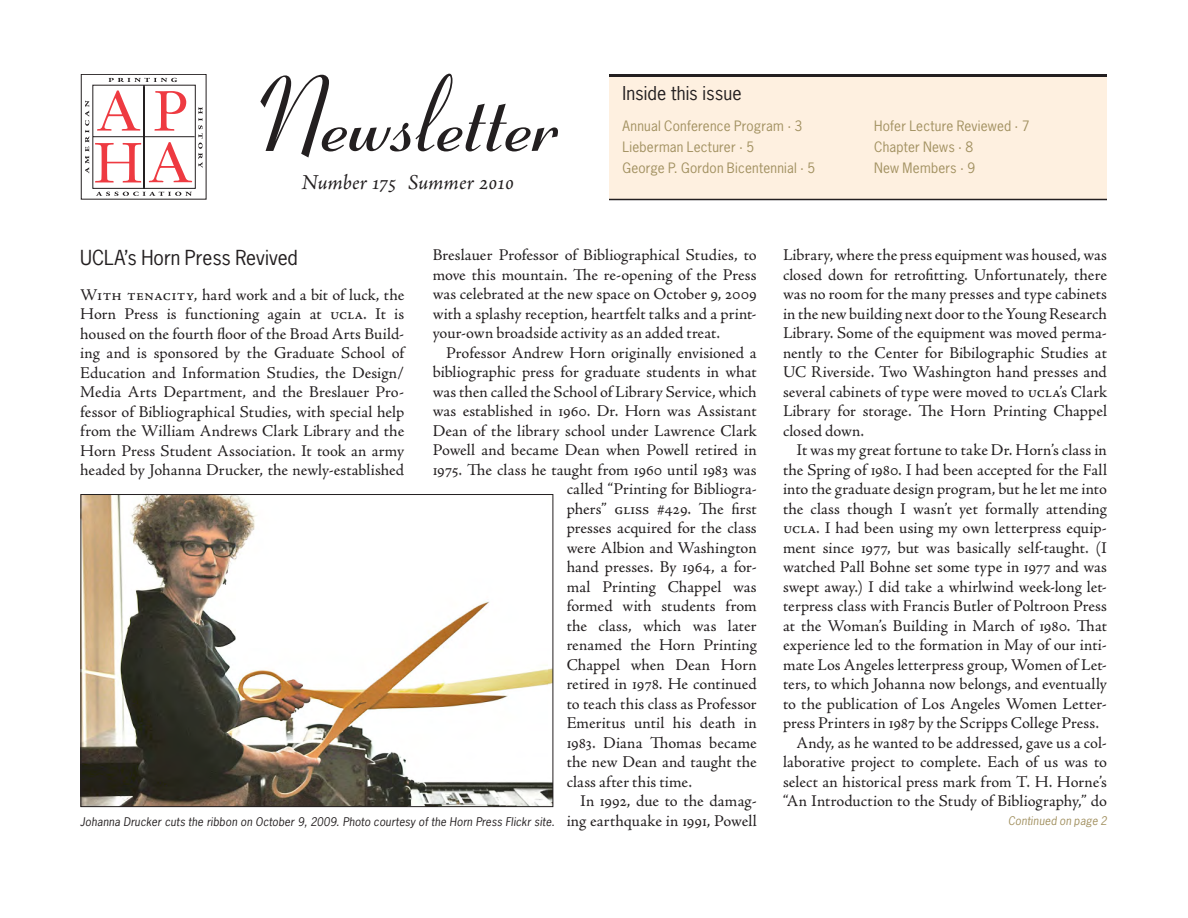
<style>
.page{position:relative;width:1188px;height:918px;background:#fff}
.page>*{position:absolute;margin:0;border:0;box-sizing:border-box;transform-origin:0 0}
.t1{font:italic 21.6px "Adobe Jenson Pro";letter-spacing:-.005em;color:#231f20}
.headline{font:19.5px "News Gothic Std";color:#231f20}
.TOC_head{font:18px "News Gothic Std";letter-spacing:.005em;color:#231f20}
.body_text{font:16.5px/19.5px "Adobe Jenson Pro";letter-spacing:.005em;color:#231f20;text-align:justify}
.body_text_first{font:16.5px/19.5px "Adobe Jenson Pro";letter-spacing:.005em;color:#231f20;text-align:justify}
.t2{font:13.5px "News Gothic Std";letter-spacing:.015em;color:#a29161}
.caption_continued_fr{font:italic 11.25px "News Gothic Std";letter-spacing:.015em;color:#231f20}
.continued_on{font:italic 11.25px "News Gothic Std";letter-spacing:.015em;color:#a29161}
</style>
<div class="page">
<svg style="left:81px;top:74px;width:125px;height:126px"></svg>
<div style="left:609px;top:76px;width:498px;height:124px;background:#fef0e0"></div>
<hr style="left:609px;top:74px;width:498px;height:3px;background:#231f20">
<hr style="left:609px;top:199px;width:498px;height:1px;background:#231f20">
<svg style="left:260px;top:74px;width:298px;height:84px"></svg>
<img style="left:83px;top:496px;width:468px;height:309px">
<div style="left:81px;top:494px;width:472px;height:313px;border:1px solid #231f20"></div>
<p class="t1" style="left:302px;top:170px;width:214px">Number 175 Summer 2010</p>
<p class="TOC_head" style="left:622px;top:81px;width:121px">Inside this issue</p>
<p class="t2" style="left:622px;top:118px;width:181px">Annual Conference Program · 3</p>
<p class="t2" style="left:622px;top:139px;width:133px">Lieberman Lecturer · 5</p>
<p class="t2" style="left:622px;top:160px;width:194px">George P. Gordon Bicentennial · 5</p>
<p class="t2" style="left:874px;top:118px;width:157px">Hofer Lecture Reviewed · 7</p>
<p class="t2" style="left:874px;top:139px;width:100px">Chapter News · 8</p>
<p class="t2" style="left:874px;top:160px;width:102px">New Members · 9</p>
<p class="body_text_first" style="left:433px;top:246px;width:326px">Breslauer Professor of Bibliographical Studies, to move this mountain. The re-opening of the Press was celebrated at the new space on October 9, 2009 with a splashy reception, heartfelt talks and a print&shy;your-own broadside activity as an added treat.</p>
<p class="body_text" style="left:446px;top:343px;width:312px">Professor Andrew Horn originally envisioned a</p>
<p class="body_text" style="left:433px;top:363px;width:325px">bibliographic press for graduate students in what</p>
<p class="body_text" style="left:433px;top:382px;width:325px">was then called the School of Library Service, which</p>
<p class="body_text" style="left:433px;top:402px;width:325px">was established in 1960. Dr. Horn was Assistant</p>
<p class="body_text" style="left:433px;top:421px;width:326px">Dean of the library school under Lawrence Clark</p>
<p class="body_text" style="left:433px;top:441px;width:326px">Powell and became Dean when Powell retired in</p>
<p class="body_text" style="left:433px;top:460px;width:325px">1975. The class he taught from 1960 until 1983 was</p>
<p class="body_text" style="left:567px;top:480px;width:192px">called “Printing for Bibliogra-</p>
<p class="body_text" style="left:567px;top:499px;width:192px">phers” gliss #429. The first</p>
<p class="body_text" style="left:567px;top:519px;width:192px">presses acquired for the class</p>
<p class="body_text" style="left:567px;top:538px;width:192px">were Albion and Washington</p>
<p class="body_text" style="left:567px;top:558px;width:192px">hand presses. By 1964, a for-</p>
<p class="body_text" style="left:567px;top:577px;width:192px">mal Printing Chappel was</p>
<p class="body_text" style="left:567px;top:597px;width:192px">formed with students from</p>
<p class="body_text" style="left:567px;top:616px;width:192px">the class, which was later</p>
<p class="body_text" style="left:567px;top:636px;width:192px">renamed the Horn Printing</p>
<p class="body_text" style="left:567px;top:655px;width:192px">Chappel when Dean Horn</p>
<p class="body_text" style="left:567px;top:675px;width:192px">retired in 1978. He continued</p>
<p class="body_text" style="left:567px;top:694px;width:192px">to teach this class as Professor</p>
<p class="body_text" style="left:567px;top:714px;width:192px">Emeritus until his death in</p>
<p class="body_text" style="left:567px;top:733px;width:192px">1983. Diana Thomas became</p>
<p class="body_text" style="left:567px;top:753px;width:192px">the new Dean and taught the</p>
<p class="body_text" style="left:567px;top:772px;width:127px">class after this time.</p>
<p class="body_text" style="left:567px;top:792px;width:192px;text-align:right">In 1992, due to the damag&shy;ing earthquake in 1991, Powell</p>
<p class="headline" style="left:80px;top:245px;width:219px">UCLA’s Horn Press Revived</p>
<p class="body_text_first" style="left:80px;top:285px;width:326px">With tenacity, hard work and a bit of luck, the Horn Press is functioning again at ucla. It is housed on the fourth floor of the Broad Arts Build&shy;ing and is sponsored by the Graduate School of Education and Information Studies, the Design/ Media Arts Department, and the Breslauer Pro-</p>
<p class="body_text_first" style="left:80px;top:402px;width:326px">fessor of Bibliographical Studies, with special help from the William Andrews Clark Library and the Horn Press Student Association. It took an army headed by Johanna Drucker, the newly-established</p>
<p class="caption_continued_fr" style="left:80px;top:815px;width:476px">Johanna Drucker cuts the ribbon on October 9, 2009. Photo courtesy of the Horn Press Flickr site.</p>
<p class="body_text" style="left:783px;top:246px;width:326px">Library, where the press equipment was housed, was closed down for retrofitting. Unfortunately, there was no room for the many presses and type cabinets in the new building next door to the Young Research Library. Some of the equipment was moved perma&shy;nently to the Center for Bibilographic Studies at UC Riverside. Two Washington hand presses and several cabinets of type were moved to ucla’s Clark Library for storage. The Horn Printing Chappel closed down.</p>
<p class="body_text" style="left:783px;top:441px;width:326px;text-indent:13px">It was my great fortune to take Dr. Horn’s class in the Spring of 1980. I had been accepted for the Fall into the graduate design program, but he let me into the class though I wasn’t yet formally attending ucla. I had been using my own letterpress equip&shy;ment since 1977, but was basically self-taught. (I watched Pall Bohne set some type in 1977 and was swept away.) I did take a whirlwind week-long let&shy;terpress class with Francis Butler of Poltroon Press at the Woman’s Building in March of 1980. That experience led to the formation in May of our inti&shy;mate Los Angeles letterpress group, Women of Let&shy;ters, to which Johanna now belongs, and eventually to the publication of Los Angeles Women Letter&shy;press Printers in 1987 by the Scripps College Press.</p>
<p class="body_text" style="left:783px;top:733px;width:326px;text-indent:13px">Andy, as he wanted to be addressed, gave us a col&shy;laborative project to complete. Each of us was to select an historical press mark from T. H. Horne’s “An Introduction to the Study of Bibliography,” do</p>
<p class="continued_on" style="left:1008px;top:813px;width:100px">Continued on page 2</p>
</div>
